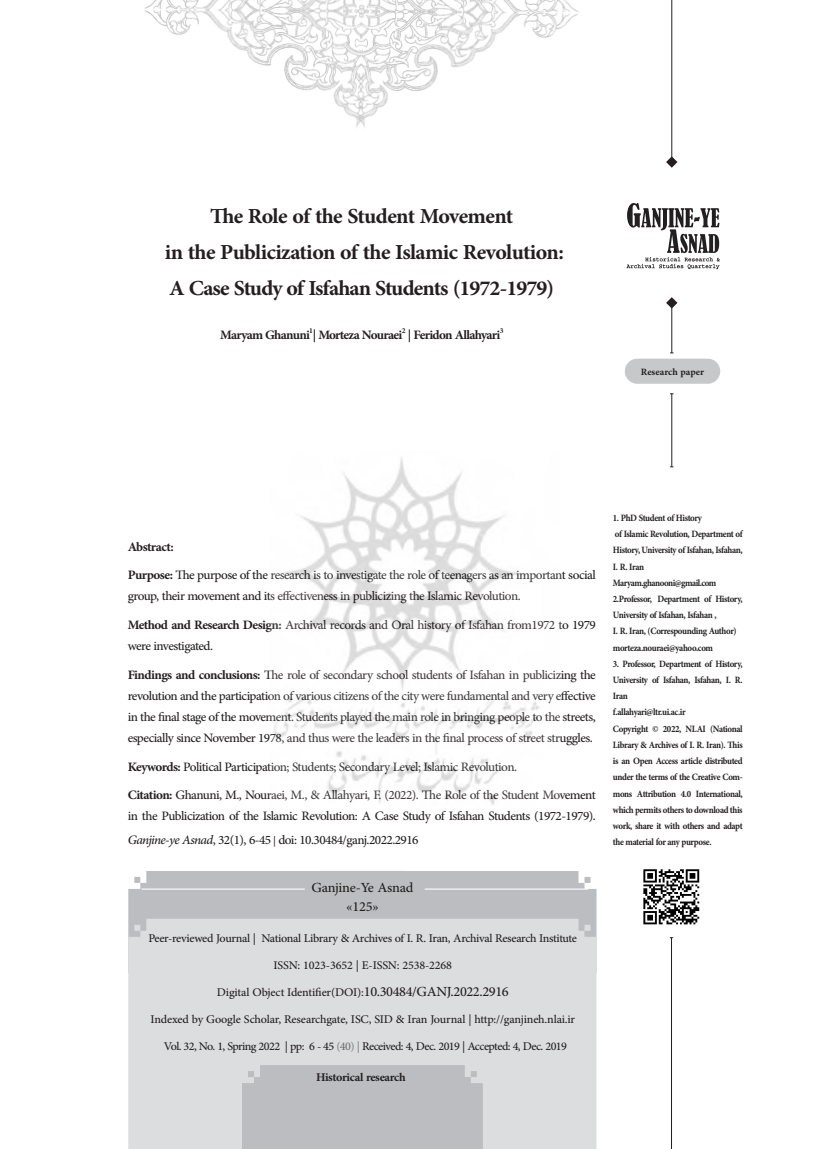
<style>
.page{position:relative;width:830px;height:1149px;background:#fff}
.page>*{position:absolute;margin:0;border:0;box-sizing:border-box;transform-origin:0 0}
.t1{font:700 30px "Adobe Arabic";letter-spacing:-.025em;color:#231f20}
.Normal_11{font:19.5px "Adobe Arabic";letter-spacing:-.02em;color:#231f20}
.Caption_جدول{font:19.5px "Adobe Arabic";color:#231f20}
.t2{font:18px/21px "Adobe Arabic";letter-spacing:-.03em;color:#231f20}
.t3{font:700 18px "Adobe Arabic";letter-spacing:-.04em;color:#231f20}
.Normal_11-2{font:16.5px "Adobe Arabic";letter-spacing:-.02em;color:#231f20}
.Normal_11-3{font:700 16.5px "Adobe Arabic";letter-spacing:-.02em;color:#231f20}
.t4{font:15px "Adobe Arabic";color:#231f20}
.Normal_11-4{font:700 13.5px/16.2px "Adobe Arabic";letter-spacing:-.03em;color:#231f20;text-align:justify;scale:.9 1}
.Normal_11-5{font:700 13.5px "Adobe Arabic";color:#231f20}
.t5{font:700 10.5px "Adobe Arabic";color:#231f20}
.s1{font-weight:700}
.s2{font-style:italic}
.s3{font-size:16.5px}
.s4{color:#808285}
.s5{color:#6c6d70}
</style>
<div class="page">
<div style="left:128px;top:871px;width:468px;height:47px;background:#bcbdc0"></div>
<div style="left:128px;top:918px;width:468px;height:230px;background:#dcdddf"></div>
<hr style="left:424px;top:888px;width:163px;height:1px;background:#fff">
<hr style="left:141px;top:888px;width:163px;height:1px;background:#fff">
<img style="left:144px;top:0;width:435px;height:128px">
<hr style="left:671px;top:0;width:1px;height:157px;background:#231f20">
<hr style="left:670px;top:937px;width:1px;height:211px;background:#231f20">
<hr style="left:671px;top:393px;width:1px;height:73px;background:#231f20">
<hr style="left:671px;top:305px;width:1px;height:48px;background:#231f20">
<svg style="left:666px;top:156px;width:11px;height:12px"></svg>
<svg style="left:666px;top:297px;width:11px;height:11px"></svg>
<svg style="left:626px;top:203px;width:93px;height:66px"></svg>
<div style="left:242px;top:1064px;width:240px;height:84px;background:#bcbdc0"></div>
<div style="left:624px;top:358px;width:95px;height:25px;background:#c7c8ca;border-radius:13px"></div>
<img style="left:643px;top:869px;width:57px;height:56px">
<img style="left:273px;top:458px;width:266px;height:347px">
<p class="t1" style="left:210px;top:195px;width:304px">The Role of the Student Movement</p>
<p class="t1" style="left:165px;top:231px;width:400px">in the Publicization of the Islamic Revolution:</p>
<p class="t1" style="left:169px;top:267px;width:384px">A Case Study of Isfahan Students )1972-1979(</p>
<p class="t5" style="left:309px;top:323px;width:5px">1</p>
<p class="t3" style="left:220px;top:322px;width:282px">MaryamGhanuni |Morteza Nouraei | Feridon Allahyari</p>
<p class="t5" style="left:401px;top:323px;width:5px">2</p>
<p class="t5" style="left:499px;top:323px;width:5px">3</p>
<p class="Normal_11-5" style="left:640px;top:362px;width:65px">Research paper</p>
<p class="t3" style="left:128px;top:533px;width:47px">Abstract:</p>
<p class="t2" style="left:128px;top:562px;width:469px"><span class="s1">Purpose:</span> The purpose of the research tois investigate the role of teenagers anas important social group, their movement and its effectiveness in publicizing the Islamic Revolution.</p>
<p class="t2" style="left:128px;top:612px;width:469px"><span class="s1">Method and Research Design:</span> Archival records and Oral history of Isfahan from1972 to 1979 were investigated.</p>
<p class="t2" style="left:128px;top:662px;width:469px;text-align:justify"><span class="s1">Findings and conclusions:</span> The role of secondary school students of Isfahan in publicizing the revolutionandtheparticipationofvariouscitizensofthecitywerefundamentalandveryeffective inthefinalstageofthemovement.Studentsplayedthemainroleinbringingpeopletothestreets, especially since November 1978, and thus were the leaders in the final process of street struggles.</p>
<p class="t2" style="left:128px;top:753px;width:391px"><span class="s1">Keywords:</span> Political Participation; Students; Secondary Level; Islamic Revolution.</p>
<p class="t2" style="left:128px;top:782px;width:469px"><span class="s1">Citation:</span> Ghanuni M, ., Nouraei M, ., &amp; Allahyari (.F, 2022 .) The Role of the Student Movement in the Publicization of the Islamic Revolution A: Case Study of Isfahan Students )1972-1979 .(</p>
<p class="t2" style="left:128px;top:827px;width:292px"><span class="s2">Ganjine y e- Asnad</span> 32, ,)1( 6-45 doi: 10.30484/ganj.2022.2916</p>
<p class="t4" style="left:273px;top:830px;width:4px">|</p>
<p class="Normal_11" style="left:311px;top:873px;width:103px">Ganjine-Ye Asnad</p>
<p class="Caption_جدول" style="left:346px;top:892px;width:34px">«125»</p>
<p class="Normal_11-2" style="left:148px;top:925px;width:430px">Peer-reviewed Journal | National Library &amp; Archives .R.Io f Iran, Archival Research Institute</p>
<p class="Normal_11-2" style="left:273px;top:952px;width:180px">ISSN: 1023-3652 -E| ISSN: 2538-2268</p>
<p class="Normal_11" style="left:361px;top:977px;width:149px"><span class="s3">:</span>10.30484/GANJ.2022.2916</p>
<p class="Normal_11-2" style="left:217px;top:979px;width:144px">Digital Object Identifier(DOI)</p>
<p class="Normal_11-2" style="left:150px;top:1006px;width:426px">Indexed by Google Scholar, Researchgate, ISC, SID &amp; Iran Journal | http://ganjineh.nlai i r.</p>
<p class="Normal_11-2" style="left:164px;top:1033px;width:404px">Vol. 32, No 1,. Spring 2022 | pp: 6 -45 <span class="s4">(</span><span class="s5">40</span><span class="s4">) |</span> Received 4,: Dec. 2019 | Accepted 4,: Dec. 2019</p>
<p class="Normal_11-3" style="left:316px;top:1065px;width:91px">Historical research</p>
<p class="Normal_11-4" style="left:612px;top:508px;width:100px">1. PhD Student of History</p>
<p class="Normal_11-4" style="left:612px;top:524px;width:146px">of Islamic Revolution, Department of History,UniversityofIsfahan,Isfahan,<br>.R.I Iran</p>
<p class="Normal_11-4" style="left:612px;top:573px;width:116px">Maryam.ghanooni@gmail.com</p>
<p class="Normal_11-4" style="left:612px;top:589px;width:146px">2.Professor, Department of History,<br>University of Isfahan, Isfahan ,</p>
<p class="Normal_11-4" style="left:612px;top:621px;width:138px">.R.I Iran (, Correspounding Author(</p>
<p class="Normal_11-4" style="left:612px;top:637px;width:113px">morteza.nouraei@yahoo.com</p>
<p class="Normal_11-4" style="left:612px;top:654px;width:146px">3. Professor, Department of History, University of Isfahan, Isfahan .R.I, Iran</p>
<p class="Normal_11-4" style="left:612px;top:702px;width:82px">.f allahyari@ i r.a c.u i.l t r</p>
<p class="Normal_11-4" style="left:612px;top:718px;width:146px">Copyright © 2022, NLAI (National Library &amp; Archives .R.Io f Iran .) This anis Open Access article distributed</p>
<p class="Normal_11-4" style="left:612px;top:783px;width:146px">mons Attribution 4.0 International,</p>
<p class="Normal_11-4" style="left:612px;top:767px;width:146px">under the terms of the Creative Com-</p>
<p class="Normal_11-4" style="left:612px;top:799px;width:146px">whichpermitsotherstodownloadthis work, share it with others and adapt the material for any purpose.</p>
</div>
